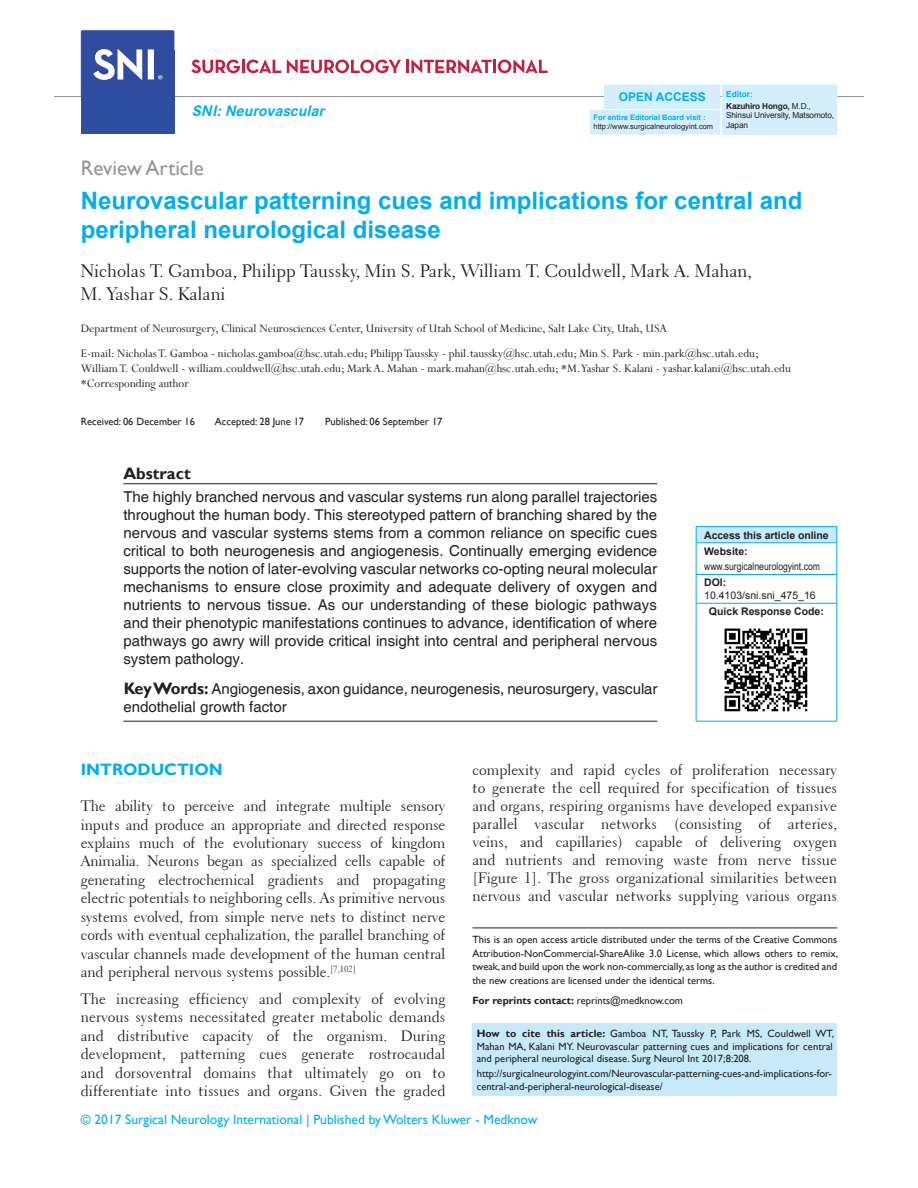
<style>
.page{position:relative;width:918px;height:1188px;background:#fff}
.page>*{position:absolute;margin:0;border:0;box-sizing:border-box;transform-origin:0 0}
.AT{font:700 24px/28.8px "Arial";color:#00aeef}
.AH{font:21px "Gill Sans";color:#939598}
.AU{font:18px/22.5px "Transitional 521 BT Roman A";color:#231f20}
.t1{font:700 16.5px "Gill Sans";color:#00aeef}
.ABSH{font:700 16.5px "Gill Sans";color:#231f20}
.TX{font:15px/18.5px "Transitional 521 BT Roman A";color:#231f20;text-align:justify}
.ABS{font:15px/18px "Helvetica";color:#231f20;text-align:justify}
.KWD{font:15px/18px "Helvetica";letter-spacing:-.005em;color:#231f20}
.t2{font:italic 700 15px "Corporate SBQ";color:#00aeef}
.t3{font:13.5px "Gill Sans";color:#00aeef}
.ADD{font:12.75px/15px "Perpetua";color:#231f20}
.AFF{font:12.75px "Perpetua";color:#231f20}
.t4{font:700 12px "Arial";color:#00aeef}
.Published{font:10.5px/12.6px "Gill Sans";color:#231f20;text-align:justify}
.OS{font:10.5px/13.5px "Gill Sans";color:#231f20;text-align:justify}
.HIS{font:10.5px "Gill Sans";color:#231f20}
.AAO{font:700 10.5px "Arial";letter-spacing:-.005em;color:#231f20}
.WEB{font:10.5px "Arial Narrow";color:#231f20}
.WEB-2{font:10.5px/12.6px "Arial";color:#231f20}
.WEB-3{font:700 10.5px "Arial";color:#231f20}
.t5{font:8.25px/9.8px "Arial";letter-spacing:-.02em;color:#231f20}
.t6{font:700 8.25px/11.9px "Arial";letter-spacing:-.02em;color:#231f20}
.t7{font:7.5px "Arial";color:#231f20}
.t8{font:700 7.5px "Arial";color:#00aeef}
.s1{color:#00aeef}
.s2{font-weight:400}
.s3{font-family:"Gill Sans";font-weight:700;font-size:16.5px}
.s4{font-weight:700}
</style>
<div class="page">
<hr style="left:54px;top:96px;width:810px;height:1px;background:#939598">
<div style="left:723px;top:85px;width:114px;height:49px;background:#d4effb"></div>
<div style="left:605px;top:85px;width:115px;height:23px;background:#d4effb"></div>
<div style="left:591px;top:111px;width:129px;height:23px;background:#d4effb"></div>
<div style="left:591px;top:110px;width:129px;height:24px;border:1px solid #d4effb"></div>
<div style="left:81px;top:50px;width:93px;height:84px;background:#2f4ea1"></div>
<div style="left:81px;top:30px;width:93px;height:67px;background:#304ca1;border-radius:2px"></div>
<svg style="left:191px;top:60px;width:90px;height:13px"></svg>
<svg style="left:287px;top:60px;width:261px;height:13px"></svg>
<svg style="left:93px;top:49px;width:69px;height:31px"></svg>
<div style="left:696px;top:527px;width:141px;height:16px;background:#c6eafa"></div>
<svg style="left:696px;top:527px;width:1px;height:15px"></svg>
<svg style="left:836px;top:527px;width:1px;height:15px"></svg>
<hr style="left:696px;top:526px;width:141px;height:1px;background:#00aeef">
<hr style="left:696px;top:543px;width:1px;height:31px;background:#00aeef">
<hr style="left:836px;top:543px;width:1px;height:31px;background:#00aeef">
<hr style="left:696px;top:542px;width:141px;height:1px;background:#00aeef">
<svg style="left:696px;top:575px;width:1px;height:28px"></svg>
<svg style="left:836px;top:575px;width:1px;height:28px"></svg>
<hr style="left:696px;top:574px;width:141px;height:1px;background:#00aeef">
<hr style="left:696px;top:604px;width:1px;height:117px;background:#00aeef">
<hr style="left:836px;top:604px;width:1px;height:117px;background:#00aeef">
<hr style="left:696px;top:603px;width:141px;height:1px;background:#00aeef">
<hr style="left:696px;top:721px;width:141px;height:1px;background:#00aeef">
<img style="left:724px;top:628px;width:84px;height:84px">
<hr style="left:123px;top:484px;width:534px;height:1px;background:#231f20">
<hr style="left:123px;top:721px;width:534px;height:1px;background:#231f20">
<div style="left:472px;top:1024px;width:365px;height:72px;background:#c6eafa"></div>
<hr style="left:472px;top:928px;width:365px;height:1px;background:#231f20">
<p class="t2" style="left:192px;top:102px;width:138px">SNI: Neurovascular</p>
<p class="t4" style="left:619px;top:88px;width:88px">OPEN ACCESS</p>
<p class="t8" style="left:594px;top:112px;width:114px">For entire Editorial Board visit :</p>
<p class="t7" style="left:594px;top:121px;width:121px">http://www.surgicalneurologyint.com</p>
<p class="t6" style="left:726px;top:88px;width:86px"><span class="s1">Editor:<br></span>Kazuhiro Hongo, <span class="s2">M.D.,</span></p>
<p class="t5" style="left:726px;top:110px;width:109px">Shinsui University, Matsomoto,<br>Japan</p>
<p class="AH" style="left:81px;top:156px;width:124px">Review Article</p>
<p class="AT" style="left:81px;top:186px;width:723px">Neurovascular patterning cues and implications for central and peripheral neurological disease</p>
<p class="AU" style="left:81px;top:260px;width:673px">Nicholas T. Gamboa, Philipp Taussky, Min S. Park, William T. Couldwell, Mark A. Mahan,<br>M. Yashar S. Kalani</p>
<p class="AFF" style="left:81px;top:320px;width:588px">Department of Neurosurgery, Clinical Neurosciences Center, University of Utah School of Medicine, Salt Lake City, Utah, USA</p>
<p class="ADD" style="left:81px;top:346px;width:712px">E‑mail: Nicholas T. Gamboa ‑ nicholas.gamboa@hsc.utah.edu; Philipp Taussky ‑ phil.taussky@hsc.utah.edu; Min S. Park ‑ min.park@hsc.utah.edu;<br>William T. Couldwell ‑ william.couldwell@hsc.utah.edu; Mark A. Mahan ‑ mark.mahan@hsc.utah.edu; *M. Yashar S. Kalani ‑ yashar.kalani@hsc.utah.edu *Corresponding author</p>
<p class="HIS" style="left:81px;top:416px;width:116px">Received: 06 December 16</p>
<p class="HIS" style="left:215px;top:416px;width:91px">Accepted: 28 June 17</p>
<p class="HIS" style="left:325px;top:416px;width:119px">Published: 06 September 17</p>
<p class="ABSH" style="left:123px;top:464px;width:69px">Abstract</p>
<p class="ABS" style="left:123px;top:488px;width:535px">The highly branched nervous and vascular systems run along parallel trajectories throughout the human body. This stereotyped pattern of branching shared by the nervous and vascular systems stems from a common reliance on specific cues critical to both neurogenesis and angiogenesis. Continually emerging evidence supports the notion of later‑evolving vascular networks co‑opting neural molecular mechanisms to ensure close proximity and adequate delivery of oxygen and nutrients to nervous tissue. As our understanding of these biologic pathways and their phenotypic manifestations continues to advance, identification of where pathways go awry will provide critical insight into central and peripheral nervous system pathology.</p>
<p class="KWD" style="left:123px;top:681px;width:536px"><span class="s3">Key Words:</span> Angiogenesis, axon guidance, neurogenesis, neurosurgery, vascular endothelial growth factor</p>
<p class="AAO" style="left:704px;top:527px;width:126px">Access this article online</p>
<p class="WEB-3" style="left:704px;top:544px;width:45px">Website:</p>
<p class="WEB" style="left:704px;top:559px;width:117px">www.surgicalneurologyint.com</p>
<p class="WEB-2" style="left:704px;top:576px;width:113px"><span class="s4">DOI:<br></span>10.4103/sni.sni_475_16</p>
<p class="AAO" style="left:709px;top:604px;width:116px">Quick Response Code:</p>
<h1 class="t1" style="left:81px;top:759px;width:143px">INTRODUCTION</h1>
<p class="TX" style="left:81px;top:797px;width:366px">The ability to perceive and integrate multiple sensory inputs and produce an appropriate and directed response explains much of the evolutionary success of kingdom Animalia. Neurons began as specialized cells capable of generating electrochemical gradients and propagating electric potentials to neighboring cells. As primitive nervous systems evolved, from simple nerve nets to distinct nerve cords with eventual cephalization, the parallel branching of vascular channels made development of the human central and peripheral nervous systems possible.<sup>[7,102]</sup></p>
<p class="TX" style="left:81px;top:990px;width:366px">The increasing efficiency and complexity of evolving nervous systems necessitated greater metabolic demands and distributive capacity of the organism. During development, patterning cues generate rostrocaudal and dorsoventral domains that ultimately go on to differentiate into tissues and organs. Given the graded</p>
<p class="TX" style="left:472px;top:761px;width:366px;line-height:18px">complexity and rapid cycles of proliferation necessary to generate the cell required for specification of tissues and organs, respiring organisms have developed expansive parallel vascular networks (consisting of arteries, veins, and capillaries) capable of delivering oxygen and nutrients and removing waste from nerve tissue [Figure 1]. The gross organizational similarities between nervous and vascular networks supplying various organs</p>
<p class="OS" style="left:472px;top:933px;width:367px">This is an open access article distributed under the terms of the Creative Commons Attribution‑NonCommercial‑ShareAlike 3.0 License, which allows others to remix, tweak, and build upon the work non‑commercially, as long as the author is credited and the new creations are licensed under the identical terms.</p>
<p class="OS" style="left:472px;top:994px;width:212px"><span class="s4">For reprints contact:</span> reprints@medknow.com</p>
<p class="Published" style="left:477px;top:1028px;width:359px"><span class="s4">How to cite this article:</span> Gamboa NT, Taussky P, Park MS, Couldwell WT, Mahan MA, Kalani MY. Neurovascular patterning cues and implications for central and peripheral neurological disease. Surg Neurol Int 2017;8:208.</p>
<p class="Published" style="left:477px;top:1068px;width:357px">http://surgicalneurologyint.com/Neurovascular-patterning-cues-and-implications-for&shy;central-and-peripheral-neurological-disease/</p>
<p class="t3" style="left:81px;top:1112px;width:458px">© 2017 Surgical Neurology International | Published by Wolters Kluwer - Medknow</p>
</div>
